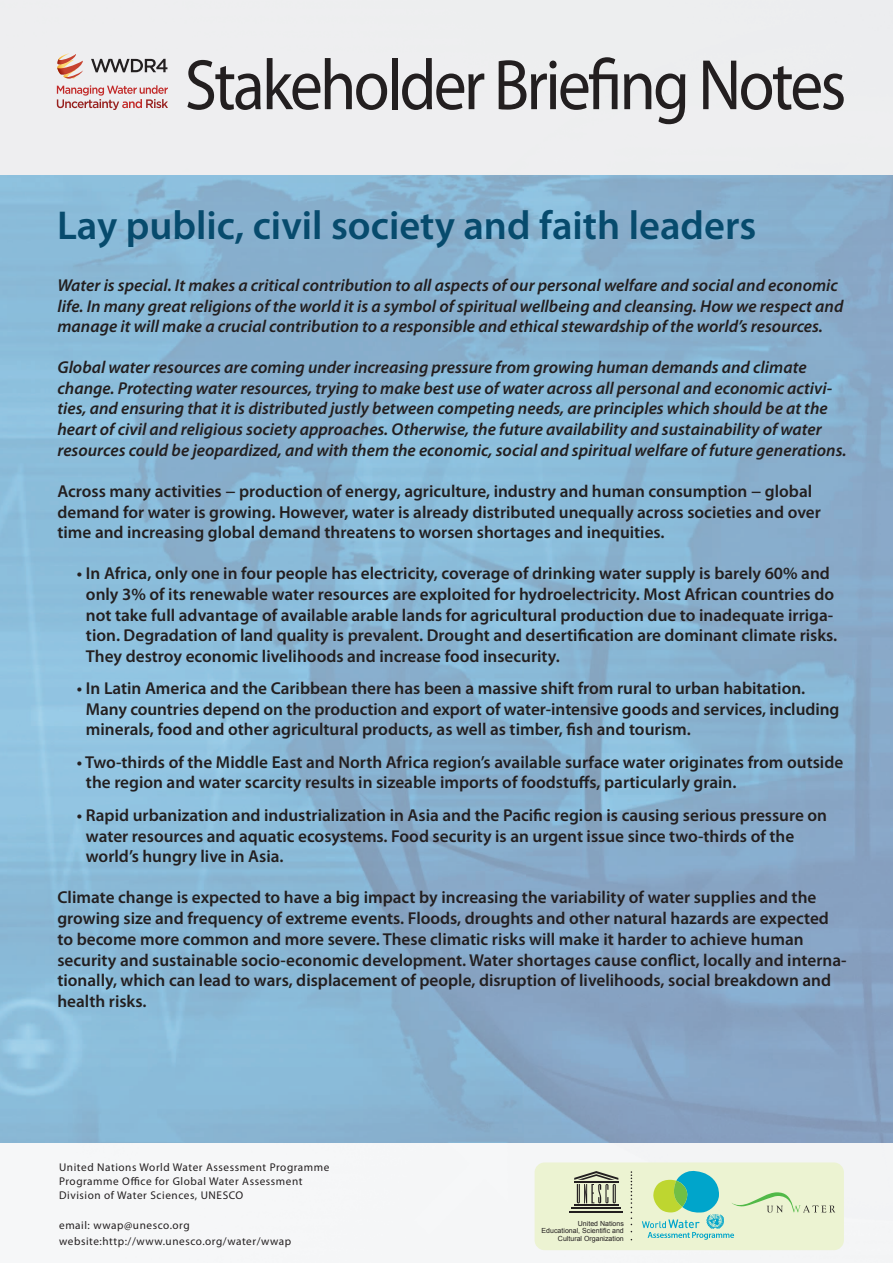
<style>
.page{position:relative;width:893px;height:1263px;background:#fff}
.page>*{position:absolute;margin:0;border:0;box-sizing:border-box;transform-origin:0 0}
.t1{font:72px "Myriad Pro";letter-spacing:-.04em;color:#231f20;scale:.91 1}
.t2{font:600 40.5px "Myriad Pro";color:#074b6d}
.t3{font:600 17.25px/20.5px "Myriad Pro";color:#231f20}
.t4{font:italic 600 17.25px/20.5px "Myriad Pro";color:#231f20}
.t5{font:11.25px/14.2px "Myriad Pro";letter-spacing:.05em;color:#231f20}
.t6{font:7.05px/7.6px "Arial";color:#231f20;text-align:right}
</style>
<div class="page">
<div style="left:535px;top:1162px;width:309px;height:88px;background:#ecf3d2;border-radius:10px"></div>
<svg style="left:642px;top:1170px;width:193px;height:70px"></svg>
<svg style="left:631px;top:1171px;width:1px;height:54px"></svg>
<hr style="left:574px;top:1204px;width:44px;height:2px;background:#231f20">
<hr style="left:572px;top:1207px;width:49px;height:2px;background:#231f20">
<hr style="left:569px;top:1211px;width:54px;height:1px;background:#231f20">
<svg style="left:574px;top:1171px;width:44px;height:32px"></svg>
<svg style="left:57px;top:85px;width:111px;height:25px"></svg>
<svg style="left:57px;top:53px;width:26px;height:26px"></svg>
<svg style="left:91px;top:59px;width:76px;height:13px"></svg>
<h1 class="t1" style="left:185px;top:46px;width:729px">Stakeholder Briefing Notes</h1>
<h2 class="t2" style="left:57px;top:203px;width:701px">Lay public, civil society and faith leaders</h2>
<p class="t4" style="left:57px;top:275px;width:787px">Water is special. It makes a critical contribution to all aspects of our personal welfare and social and economic life. In many great religions of the world it is a symbol of spiritual wellbeing and cleansing. How we respect and manage it will make a crucial contribution to a responsible and ethical stewardship of the world’s resources.</p>
<p class="t4" style="left:57px;top:357px;width:790px">Global water resources are coming under increasing pressure from growing human demands and climate change. Protecting water resources, trying to make best use of water across all personal and economic activi&shy;ties, and ensuring that it is distributed justly between competing needs, are principles which should be at the heart of civil and religious society approaches. Otherwise, the future availability and sustainability of water resources could be jeopardized, and with them the economic, social and spiritual welfare of future generations.</p>
<p class="t3" style="left:57px;top:481px;width:765px">Across many activities − production of energy, agriculture, industry and human consumption − global demand for water is growing. However, water is already distributed unequally across societies and over time and increasing global demand threatens to worsen shortages and inequities.</p>
<p class="t3" style="left:86px;top:564px;width:753px;text-indent:-9px">• In Africa, only one in four people has electricity, coverage of drinking water supply is barely 60% and only 3% of its renewable water resources are exploited for hydroelectricity. Most African countries do not take full advantage of available arable lands for agricultural production due to inadequate irriga&shy;tion. Degradation of land quality is prevalent. Drought and desertification are dominant climate risks.<br>They destroy economic livelihoods and increase food insecurity.</p>
<p class="t3" style="left:86px;top:678px;width:755px;text-indent:-9px">• In Latin America and the Caribbean there has been a massive shift from rural to urban habitation.<br>Many countries depend on the production and export of water-intensive goods and services, including minerals, food and other agricultural products, as well as timber, fish and tourism.</p>
<p class="t3" style="left:86px;top:752px;width:759px;text-indent:-9px">• Two-thirds of the Middle East and North Africa region’s available surface water originates from outside the region and water scarcity results in sizeable imports of foodstuffs, particularly grain.</p>
<p class="t3" style="left:86px;top:805px;width:743px;text-indent:-9px">• Rapid urbanization and industrialization in Asia and the Pacific region is causing serious pressure on water resources and aquatic ecosystems. Food security is an urgent issue since two-thirds of the world’s hungry live in Asia.</p>
<p class="t3" style="left:57px;top:888px;width:791px">Climate change is expected to have a big impact by increasing the variability of water supplies and the growing size and frequency of extreme events. Floods, droughts and other natural hazards are expected to become more common and more severe. These climatic risks will make it harder to achieve human security and sustainable socio-economic development. Water shortages cause conflict, locally and interna&shy;tionally, which can lead to wars, displacement of people, disruption of livelihoods, social breakdown and health risks.</p>
<p class="t5" style="left:59px;top:1160px;width:272px">United Nations World Water Assessment Programme<br>Programme Office for Global Water Assessment<br>Division of Water Sciences, UNESCO</p>
<p class="t5" style="left:59px;top:1218px;width:234px;line-height:15.8px">email: wwap@unesco.org website:http://www.unesco.org/water/wwap</p>
<p class="t6" style="left:542px;top:1219px;width:84px">United Nations<br>Educational, Scientific and<br>Cultural Organization</p>
</div>
